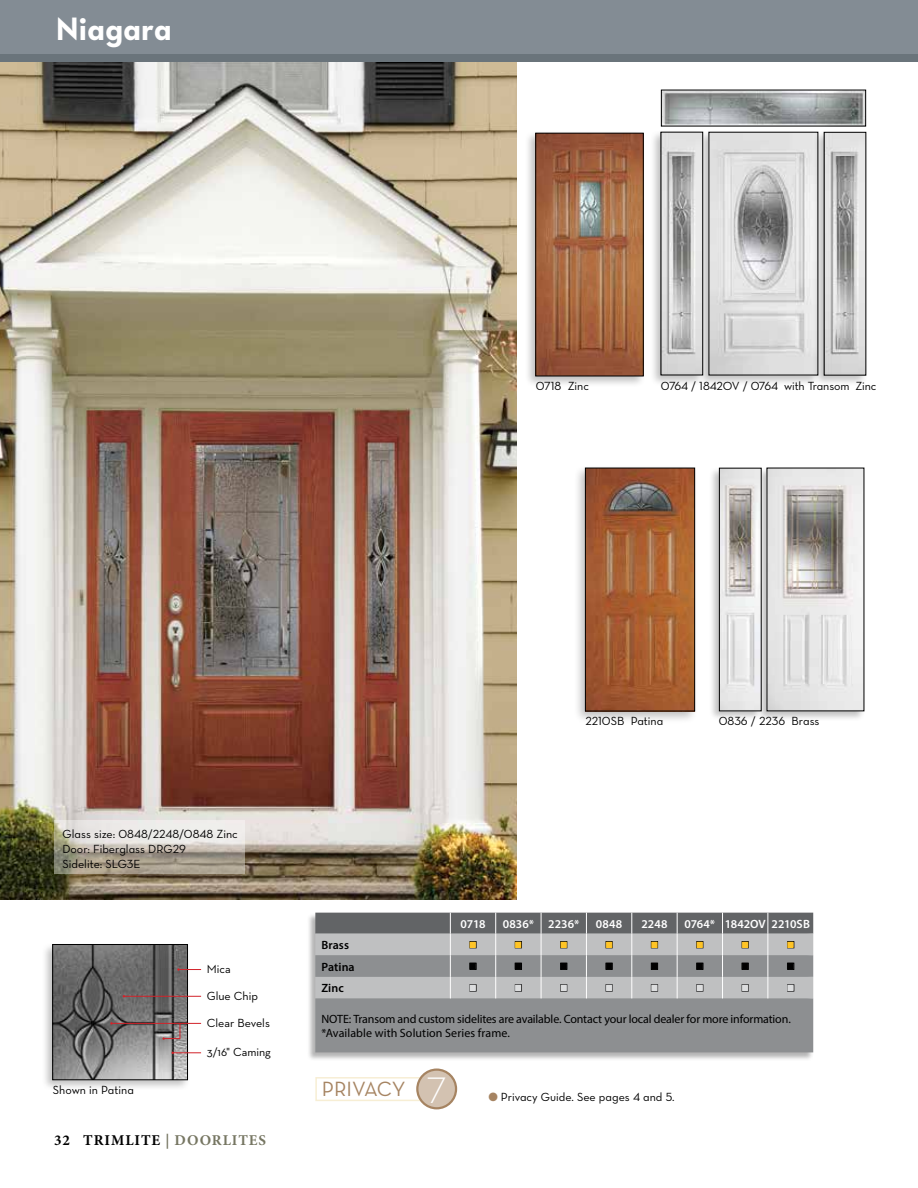
<style>
.page{position:relative;width:918px;height:1188px;background:#fff}
.page>*{position:absolute;margin:0;border:0;box-sizing:border-box;transform-origin:0 0}
.t1{font:33px "Neutra Text Bold Alt";color:#fff}
.t2{font:21px "Neutra Text Book Alt";letter-spacing:-.01em;color:#a68462}
.t3{font:700 15px "Minion Pro";letter-spacing:.06em;color:#000}
.t4{font:12px/15px "Neutra Text Book Alt";color:#000}
.t5{font:12px/13.5px "Myriad Pro";letter-spacing:-.01em;color:#000}
.t6{font:600 12px "Myriad Pro";letter-spacing:.005em;color:#fff}
.t7{font:12px "Neutra Text";color:#000}
.t8{font:600 12px/21.6px "Myriad Pro";letter-spacing:.01em;color:#000}
.s1{color:#767662}
.s2{font-family:"Neutra Text Light Alt";font-size:37.5px;color:#fff}
.s3{color:#a68462}
</style>
<div class="page">
<div style="left:0;top:0;width:918px;height:62px;background:#6a747b"></div>
<div style="left:0;top:0;width:918px;height:53px;background:#838c94"></div>
<img style="left:0;top:62px;width:516px;height:837px">
<div style="left:307px;top:913px;width:507px;height:148px;background:#000;opacity:.3"></div>
<div style="left:315px;top:998px;width:498px;height:54px;background:#8d8f91"></div>
<div style="left:41px;top:942px;width:149px;height:149px;background:#000;opacity:.25"></div>
<img style="left:55px;top:946px;width:131px;height:132px">
<div style="left:53px;top:944px;width:135px;height:136px;border:1px solid #000"></div>
<div style="left:573px;top:464px;width:126px;height:260px;background:#000;opacity:.25"></div>
<img style="left:587px;top:470px;width:106px;height:239px">
<div style="left:585px;top:468px;width:110px;height:243px;border:1px solid #000"></div>
<div style="left:524px;top:130px;width:122px;height:257px;background:#000;opacity:.25"></div>
<img style="left:538px;top:135px;width:103px;height:239px">
<div style="left:756px;top:466px;width:110px;height:256px;background:#000;opacity:.25"></div>
<img style="left:769px;top:470px;width:93px;height:239px">
<div style="left:709px;top:466px;width:54px;height:255px;background:#000;opacity:.25"></div>
<img style="left:721px;top:470px;width:38px;height:239px">
<div style="left:719px;top:468px;width:42px;height:243px;border:1px solid #000"></div>
<div style="left:697px;top:129px;width:124px;height:258px;background:#000;opacity:.25"></div>
<img style="left:711px;top:134px;width:101px;height:239px">
<div style="left:812px;top:129px;width:57px;height:258px;background:#000;opacity:.25"></div>
<img style="left:826px;top:134px;width:38px;height:239px">
<div style="left:824px;top:132px;width:42px;height:243px;border:1px solid #000"></div>
<div style="left:649px;top:129px;width:57px;height:258px;background:#000;opacity:.25"></div>
<img style="left:663px;top:134px;width:38px;height:239px">
<div style="left:661px;top:132px;width:42px;height:243px;border:1px solid #000"></div>
<img style="left:663px;top:92px;width:201px;height:32px">
<div style="left:315px;top:1077px;width:131px;height:24px;border:2px solid #f7eed4"></div>
<div style="left:417px;top:1070px;width:39px;height:38px;background:#d3c2b1;border-radius:50%"></div>
<div style="left:416px;top:1068px;width:41px;height:41px;border:2px solid #a68462;border-radius:50%"></div>
<svg style="left:172px;top:1052px;width:29px;height:2px"></svg>
<hr style="left:111px;top:1023px;width:90px;height:1px;background:#d2232a">
<hr style="left:124px;top:996px;width:77px;height:1px;background:#d2232a">
<svg style="left:177px;top:968px;width:24px;height:3px"></svg>
<svg style="left:162px;top:1023px;width:19px;height:17px"></svg>
<svg style="left:54px;top:820px;width:190px;height:54px;background:#c5bfb5"></svg>
<svg style="left:315px;top:913px;width:498px;height:85px;background:#9d9ea0"></svg>
<h1 class="t1" style="left:56px;top:9px;width:117px">Niagara</h1>
<p class="t4" style="left:536px;top:379px;width:55px">0718 Zinc</p>
<p class="t4" style="left:661px;top:378px;width:217px">0764 / 1842OV / 0764 with Transom Zinc</p>
<p class="t4" style="left:63px;top:826px;width:177px">Glass size: 0848/2248/0848 Zinc<br>Door: Fiberglass DRG29<br>Sidelite: SLG3E</p>
<p class="t7" style="left:207px;top:961px;width:25px">Mica</p>
<p class="t7" style="left:207px;top:988px;width:53px">Glue Chip</p>
<p class="t7" style="left:207px;top:1015px;width:65px">Clear Bevels</p>
<p class="t4" style="left:53px;top:1082px;width:83px">Shown in Patina</p>
<p class="t7" style="left:207px;top:1045px;width:66px">3/16" Caming</p>
<p class="t3" style="left:54px;top:1130px;width:214px">32 TRIMLITE <span class="s1">| DOORLITES</span></p>
<p class="t4" style="left:585px;top:713px;width:80px">2210SB Patina</p>
<p class="t4" style="left:719px;top:714px;width:102px">0836 / 2236 Brass</p>
<p class="t6" style="left:461px;top:916px;width:26px">0718</p>
<p class="t6" style="left:503px;top:916px;width:78px">0836* 2236*</p>
<p class="t6" style="left:596px;top:916px;width:28px">0848</p>
<p class="t6" style="left:641px;top:916px;width:27px">2248</p>
<p class="t6" style="left:684px;top:916px;width:127px">0764* 1842OV 2210SB</p>
<p class="t8" style="left:321px;top:934px;width:35px">Brass<br>Patina<br>Zinc</p>
<p class="t5" style="left:321px;top:1012px;width:471px">NOTE: Transom and custom sidelites are available. Contact your local dealer for more information. *Available with Solution Series frame.</p>
<h2 class="t2" style="left:322px;top:1076px;width:126px">PRIVACY <span class="s2">7</span></h2>
<p class="t4" style="left:489px;top:1089px;width:188px"><span class="s3">●</span> Privacy Guide. See pages 4 and 5.</p>
</div>
